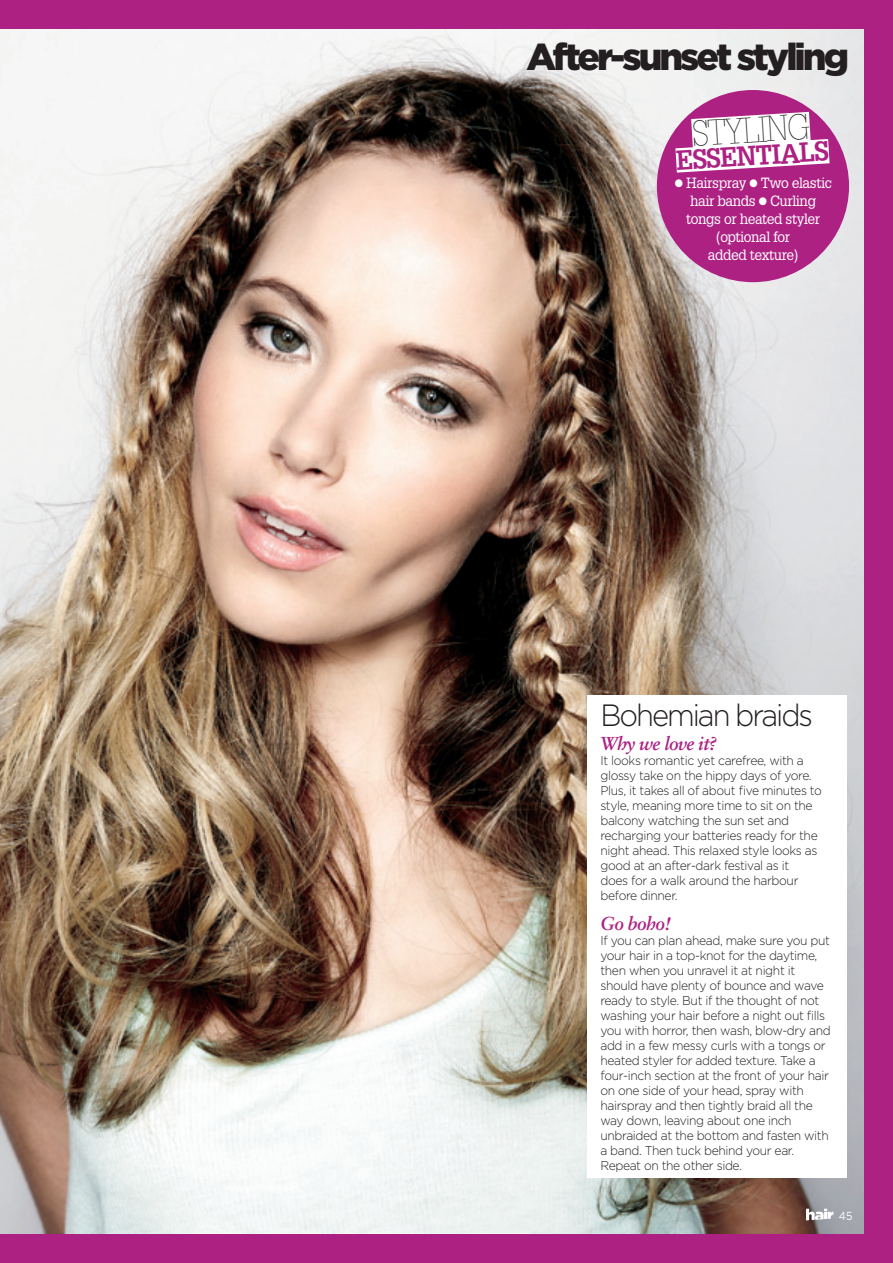
<style>
.page{position:relative;width:893px;height:1263px;background:#ad2183}
.page>*{position:absolute;margin:0;border:0;box-sizing:border-box;transform-origin:0 0}
.t1{font:900 37.5px "Gotham";letter-spacing:-.08em;color:#231f20}
.t2{font:100 35.1px "Glypha LT Std";color:#231f20;scale:.95 1}
.t3{font:300 30.75px "Gotham";letter-spacing:-.07em;color:#231f20;scale:.95 1}
.t4{font:700 27px "Glypha LT Std";color:#ad2183;scale:.95 1}
.t5{font:italic 700 18.75px "Sabon LT Std";letter-spacing:-.03em;color:#ad2183;scale:.95 1}
.t6{font:14.55px/18.1px "Glypha LT Std";letter-spacing:-.03em;color:#fff;text-align:center;scale:.95 1}
.t7{font:300 12.75px/15px "Gotham";letter-spacing:-.03em;color:#231f20;scale:.95 1}
.t8{font:11.7px "Gotham";color:#fff;scale:.9 1}
</style>
<div class="page">
<img style="left:0;top:29px;width:863px;height:1204px">
<img style="left:0;top:30px;width:1px;height:1203px">
<svg style="left:806px;top:1209px;width:27px;height:11px"></svg>
<div style="left:587px;top:695px;width:259px;height:483px;background:#fff"></div>
<div style="left:657px;top:90px;width:192px;height:192px;background:#ad2183;border-radius:50%"></div>
<svg style="left:650px;top:92px;width:204px;height:94px"></svg>
<h1 class="t1" style="left:526px;top:34px;width:324px">After-sunset styling</h1>
<h2 class="t2" style="left:690px;top:114px;width:126px;rotate:-4deg">Styling</h2>
<h3 class="t4" style="left:675px;top:143px;width:162px;rotate:-3deg">essentials</h3>
<p class="t6" style="left:675px;top:173px;width:167px">● Hairspray ● Two elastic hair bands ● Curling tongs or heated styler (optional for<br>added texture)</p>
<h3 class="t3" style="left:600px;top:696px;width:225px">Bohemian braids</h3>
<h3 class="t5" style="left:600px;top:732px;width:124px">Why we love it?</h3>
<p class="t7" style="left:600px;top:752px;width:235px">It looks romantic yet carefree, with a glossy take on the hippy days of yore.<br>Plus, it takes all of about five minutes to style, meaning more time to sit on the balcony watching the sun set and recharging your batteries ready for the night ahead. This relaxed style looks as good at an after-dark festival as it<br>does for a walk around the harbour before dinner.</p>
<h3 class="t5" style="left:600px;top:912px;width:75px">Go boho!</h3>
<p class="t7" style="left:600px;top:932px;width:244px">If you can plan ahead, make sure you put your hair in a top-knot for the daytime, then when you unravel it at night it should have plenty of bounce and wave ready to style. But if the thought of not washing your hair before a night out fills you with horror, then wash, blow-dry and add in a few messy curls with a tongs or heated styler for added texture. Take a four-inch section at the front of your hair on one side of your head, spray with hairspray and then tightly braid all the way down, leaving about one inch unbraided at the bottom and fasten with a band. Then tuck behind your ear.<br>Repeat on the other side.</p>
<p class="t8" style="left:839px;top:1208px;width:17px">45</p>
</div>
